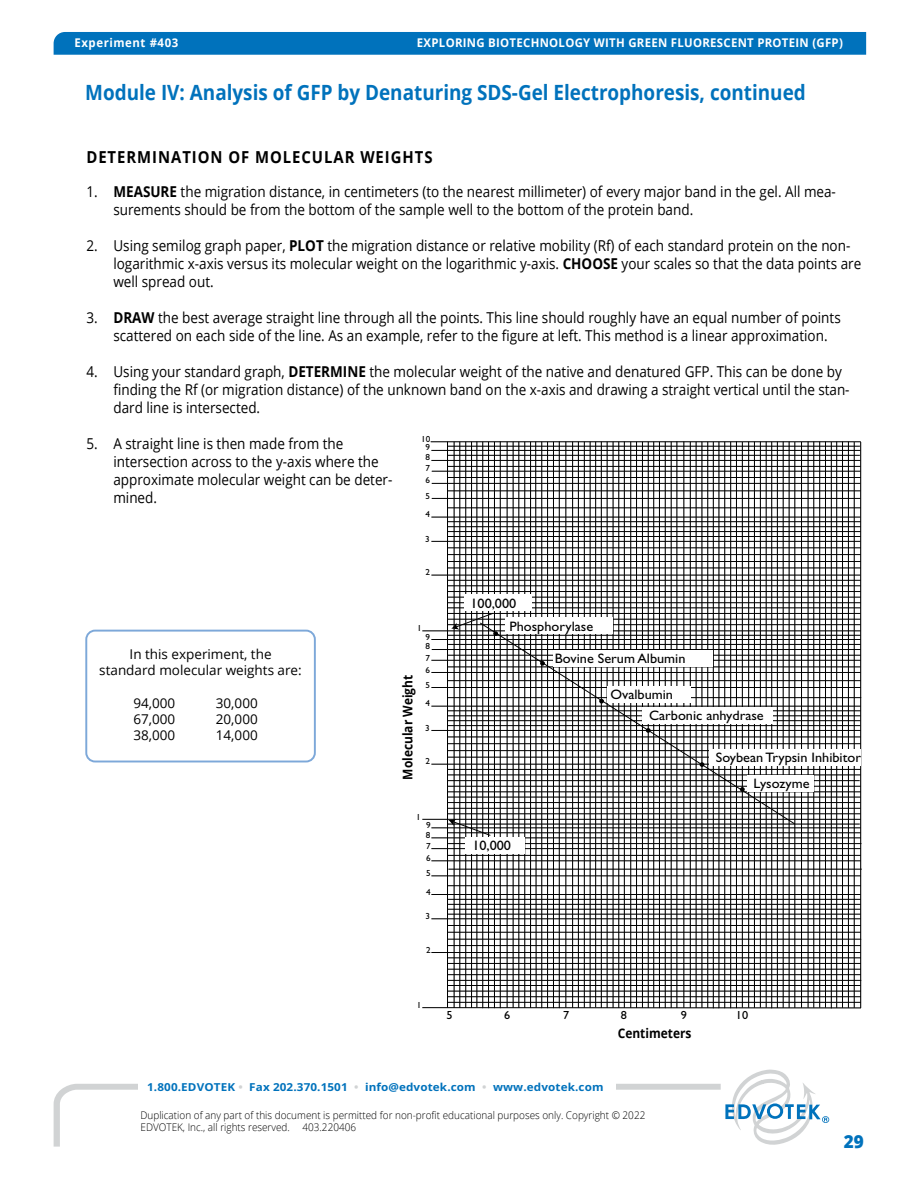
<style>
.page{position:relative;width:918px;height:1188px;background:#fff}
.page>*{position:absolute;margin:0;border:0;box-sizing:border-box;transform-origin:0 0}
.t1{font:700 21px "Open Sans";color:#0072bc;scale:.9 1}
.t2{font:18.3px "Gill Sans";color:#000;scale:.96 1}
.t3{font:800 18px "Open Sans";color:#0072bc;scale:.95 1}
.t4{font:700 16.5px "Open Sans";letter-spacing:.065em;color:#000;scale:.9 1}
.t5{font:15px/18px "Open Sans";color:#000;scale:.9 1}
.t6{font:13.65px/20.9px "Gill Sans";color:#000;scale:1.04 1}
.t7{font:13.5px/16.2px "Open Sans";color:#000;text-align:center}
.t8{font:700 13.2px "Open Sans";color:#000;scale:.9 1}
.t9{font:700 12px "Open Sans";letter-spacing:.025em;color:#fff;scale:.95 1}
.t10{font:700 12px "Open Sans";letter-spacing:.05em;color:#fff;scale:.95 1}
.t11{font:11.7px "Gill Sans";color:#000;scale:1.04 1}
.t12{font:700 10.95px "Open Sans";letter-spacing:.01em;color:#0072bc;scale:1.06 1}
.t13{font:300 10.5px/12.6px "Open Sans";color:#000;scale:.95 1}
.t14{font:8.85px/11.1px "Gill Sans";color:#000;scale:1.04 1}
.s1{font-weight:700}
.s2{color:#d1d3d4}
</style>
<div class="page">
<hr style="left:431px;top:441px;width:430px;height:1px;background:#000">
<hr style="left:448px;top:869px;width:414px;height:1px;background:#000">
<svg style="left:422px;top:442px;width:439px;height:567px"></svg>
<div style="left:709px;top:749px;width:152px;height:16px;background:#fff"></div>
<div style="left:747px;top:775px;width:67px;height:16px;background:#fff"></div>
<div style="left:85px;top:630px;width:231px;height:132px;border:2px solid #7da8d9;border-radius:9px"></div>
<svg style="left:54px;top:1083px;width:667px;height:64px"></svg>
<div style="left:138px;top:1076px;width:478px;height:21px;background:#fff"></div>
<svg style="left:725px;top:1070px;width:104px;height:75px"></svg>
<div style="left:221px;top:1136px;width:506px;height:25px;background:#fff"></div>
<div style="left:54px;top:32px;width:812px;height:23px;background:#0072bc"></div>
<p class="t10" style="left:75px;top:34px;width:111px">Experiment #403</p>
<p class="t9" style="left:417px;top:34px;width:450px">EXPLORING BIOTECHNOLOGY WITH GREEN FLUORESCENT PROTEIN (GFP)</p>
<h1 class="t1" style="left:85px;top:78px;width:802px">Module IV: Analysis of GFP by Denaturing SDS-Gel Electrophoresis, continued</h1>
<p class="t4" style="left:86px;top:145px;width:386px">DETERMINATION OF MOLECULAR WEIGHTS</p>
<p class="t5" style="left:113px;top:182px;width:804px;text-indent:-27px">1. <span class="s1">MEASURE</span> the migration distance, in centimeters (to the nearest millimeter) of every major band in the gel. All mea&shy;surements should be from the bottom of the sample well to the bottom of the protein band.</p>
<p class="t5" style="left:113px;top:236px;width:832px;text-indent:-27px">2. Using semilog graph paper, <span class="s1">PLOT</span> the migration distance or relative mobility (Rf) of each standard protein on the non&shy;logarithmic x-axis versus its molecular weight on the logarithmic y-axis. <span class="s1">CHOOSE</span> your scales so that the data points are well spread out.</p>
<p class="t5" style="left:113px;top:308px;width:810px;text-indent:-27px">3. <span class="s1">DRAW</span> the best average straight line through all the points. This line should roughly have an equal number of points scattered on each side of the line. As an example, refer to the figure at left. This method is a linear approximation.</p>
<p class="t5" style="left:113px;top:362px;width:820px;text-indent:-27px">4. Using your standard graph, <span class="s1">DETERMINE</span> the molecular weight of the native and denatured GFP. This can be done by finding the Rf (or migration distance) of the unknown band on the x-axis and drawing a straight vertical until the stan&shy;dard line is intersected.</p>
<p class="t5" style="left:113px;top:434px;width:312px;text-indent:-27px">5. A straight line is then made from the intersection across to the y-axis where the approximate molecular weight can be deter&shy;mined.</p>
<p class="t14" style="left:421px;top:434px;width:10px">10</p>
<p class="t14" style="left:426px;top:462px;width:6px;line-height:12px">7<br>6</p>
<p class="t14" style="left:426px;top:487px;width:6px;line-height:18.5px">5<br>4</p>
<p class="t14" style="left:425px;top:533px;width:6px">3</p>
<p class="t14" style="left:426px;top:567px;width:6px">2</p>
<p class="t14" style="left:426px;top:442px;width:6px">9</p>
<p class="t14" style="left:425px;top:452px;width:6px">8</p>
<p class="t7" style="left:99px;top:646px;width:204px">In this experiment, the<br>standard molecular weights are:</p>
<p class="t7" style="left:133px;top:695px;width:43px">94,000</p>
<p class="t7" style="left:216px;top:695px;width:43px">30,000</p>
<p class="t7" style="left:133px;top:711px;width:43px">67,000</p>
<p class="t7" style="left:216px;top:711px;width:43px">20,000</p>
<p class="t7" style="left:133px;top:727px;width:43px">38,000</p>
<p class="t7" style="left:216px;top:727px;width:43px">14,000</p>
<p class="t14" style="left:417px;top:623px;width:6px">1</p>
<p class="t8" style="left:398px;top:780px;width:118px;rotate:-90deg">Molecular Weight</p>
<p class="t2" style="left:392px;top:811px;width:131px;rotate:-90deg">Molecular Weight</p>
<p class="t14" style="left:426px;top:631px;width:6px">9</p>
<p class="t14" style="left:425px;top:641px;width:6px">8<br>7</p>
<p class="t14" style="left:426px;top:662px;width:6px;line-height:15.3px">6<br>5</p>
<p class="t14" style="left:426px;top:698px;width:6px">4</p>
<p class="t14" style="left:425px;top:722px;width:6px">3</p>
<p class="t14" style="left:426px;top:756px;width:6px">2</p>
<p class="t14" style="left:416px;top:811px;width:6px">1</p>
<p class="t14" style="left:426px;top:820px;width:6px">9</p>
<p class="t14" style="left:426px;top:829px;width:6px">8<br>7</p>
<p class="t14" style="left:426px;top:850px;width:6px;line-height:15.3px">6<br>5</p>
<p class="t14" style="left:426px;top:886px;width:6px">4</p>
<p class="t14" style="left:426px;top:911px;width:6px">3</p>
<p class="t14" style="left:426px;top:944px;width:6px">2</p>
<p class="t14" style="left:417px;top:1000px;width:6px">1</p>
<p class="t11" style="left:446px;top:1008px;width:7px">5</p>
<p class="t6" style="left:470px;top:593px;width:46px">100,000</p>
<p class="t6" style="left:510px;top:616px;width:82px">Phosphorylase</p>
<p class="t6" style="left:555px;top:648px;width:127px">Bovine Serum Albumin</p>
<p class="t6" style="left:649px;top:684px;width:112px;text-indent:-39px">Ovalbumin<br>Carbonic anhydrase</p>
<p class="t6" style="left:472px;top:835px;width:39px">10,000</p>
<p class="t6" style="left:753px;top:744px;width:105px;line-height:26px;text-indent:-38px">Soybean Trypsin Inhibitor<br>Lysozyme</p>
<p class="t11" style="left:504px;top:1008px;width:7px">6</p>
<p class="t11" style="left:563px;top:1008px;width:7px">7</p>
<p class="t11" style="left:621px;top:1008px;width:7px">8</p>
<p class="t11" style="left:681px;top:1008px;width:7px">9</p>
<p class="t11" style="left:736px;top:1008px;width:13px">10</p>
<p class="t8" style="left:618px;top:1024px;width:83px">Centimeters</p>
<p class="t12" style="left:147px;top:1079px;width:432px">1.800.EDVOTEK <span class="s2">•</span> Fax 202.370.1501 <span class="s2">•</span> info@edvotek.com <span class="s2">•</span> www.edvotek.com</p>
<p class="t13" style="left:141px;top:1108px;width:533px">Duplication of any part of this document is permitted for non-profit educational purposes only. Copyright © 2022<br>EDVOTEK, Inc., all rights reserved. 403.220406</p>
<p class="t3" style="left:844px;top:1128px;width:23px">29</p>
</div>
